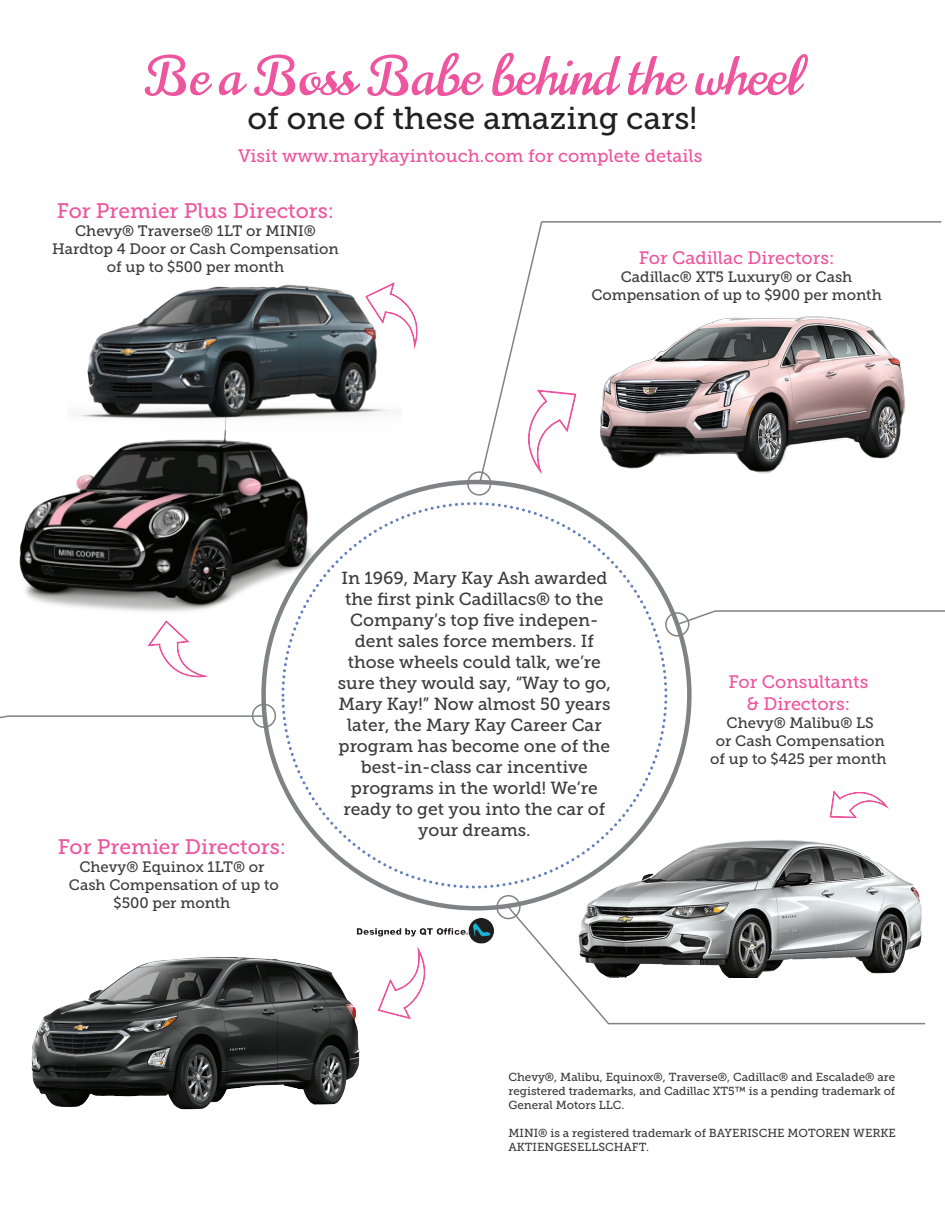
<style>
.page{position:relative;width:945px;height:1215px;background:#fff}
.page>*{position:absolute;margin:0;border:0;box-sizing:border-box;transform-origin:0 0}
.t1{font:54px "Norican";color:#ed559e}
.t2{font:31.5px "Museo Slab 500";color:#212121}
.t3{font:21px "Museo Slab 500";color:#ed559e}
.t4{font:18px/21.6px "Museo Slab 500";color:#ed559e;text-align:center}
.t5{font:17.4px/21px "Museo Slab 500";color:#393a39;text-align:center}
.t6{font:15px/18px "Museo Slab 500";color:#393a39;text-align:center}
.t7{font:11.7px/14px "Museo Slab 500";color:#393a39;text-align:justify}
</style>
<div class="page">
<svg style="left:148px;top:631px;width:60px;height:47px"></svg>
<svg style="left:0;top:715px;width:273px;height:42px"></svg>
<svg style="left:672px;top:610px;width:273px;height:71px"></svg>
<svg style="left:368px;top:743px;width:558px;height:282px"></svg>
<div style="left:264px;top:482px;width:425px;height:426px;background:#fff;border-radius:50%"></div>
<div style="left:665px;top:612px;width:24px;height:25px;border:2px solid #808285;border-radius:50%"></div>
<div style="left:496px;top:895px;width:25px;height:24px;border:2px solid #808285;border-radius:50%"></div>
<div style="left:252px;top:704px;width:24px;height:24px;border:2px solid #808285;border-radius:50%"></div>
<div style="left:467px;top:471px;width:24px;height:25px;border:2px solid #808285;border-radius:50%"></div>
<svg style="left:830px;top:790px;width:58px;height:28px"></svg>
<svg style="left:402px;top:299px;width:16px;height:49px"></svg>
<img style="left:356px;top:918px;width:137px;height:26px">
<svg style="left:478px;top:221px;width:99px;height:263px"></svg>
<hr style="left:542px;top:221px;width:400px;height:2px;background:#808285">
<img style="left:87px;top:282px;width:315px;height:133px">
<img style="left:19px;top:400px;width:327px;height:231px">
<img style="left:31px;top:944px;width:348px;height:166px">
<svg style="left:378px;top:921px;width:48px;height:98px"></svg>
<img style="left:572px;top:832px;width:354px;height:145px">
<img style="left:600px;top:316px;width:306px;height:158px">
<h1 class="t1" style="left:144px;top:39px;width:658px">Be a Boss Babe behind the wheel</h1>
<h2 class="t2" style="left:248px;top:100px;width:451px">of one of these amazing cars!</h2>
<p class="t4" style="left:238px;top:145px;width:466px">Visit www.marykayintouch.com for complete details</p>
<p class="t3" style="left:57px;top:199px;width:279px">For Premier Plus Directors:</p>
<p class="t6" style="left:52px;top:222px;width:288px">Chevy® Traverse® 1LT or MINI®<br>Hardtop 4 Door or Cash Compensation of up to $500 per month</p>
<p class="t4" style="left:639px;top:247px;width:197px">For Cadillac Directors:</p>
<p class="t6" style="left:591px;top:268px;width:292px">Cadillac® XT5 Luxury® or Cash<br>Compensation of up to $900 per month</p>
<p class="t3" style="left:58px;top:835px;width:230px">For Premier Directors:</p>
<p class="t6" style="left:69px;top:858px;width:211px">Chevy® Equinox 1LT® or<br>Cash Compensation of up to $500 per month</p>
<p class="t5" style="left:338px;top:568px;width:275px">In 1969, Mary Kay Ash awarded the first pink Cadillacs® to the<br>Company’s top five indepen&shy;dent sales force members. If those wheels could talk, we’re sure they would say, “Way to go,<br>Mary Kay!” Now almost 50 years later, the Mary Kay Career Car program has become one of the best-in-class car incentive programs in the world! We’re ready to get you into the car of your dreams.</p>
<p class="t4" style="left:729px;top:672px;width:141px">For Consultants &amp; Directors:</p>
<p class="t6" style="left:710px;top:714px;width:178px">Chevy® Malibu® LS<br>or Cash Compensation of up to $425 per month</p>
<p class="t7" style="left:508px;top:1070px;width:388px">Chevy®, Malibu, Equinox®, Traverse®, Cadillac® and Escalade® are registered trademarks, and Cadillac XT5™ is a pending trademark of General Motors LLC.</p>
<p class="t7" style="left:508px;top:1126px;width:389px">MINI® is a registered trademark of BAYERISCHE MOTOREN WERKE<br>AKTIENGESELLSCHAFT.</p>
</div>
